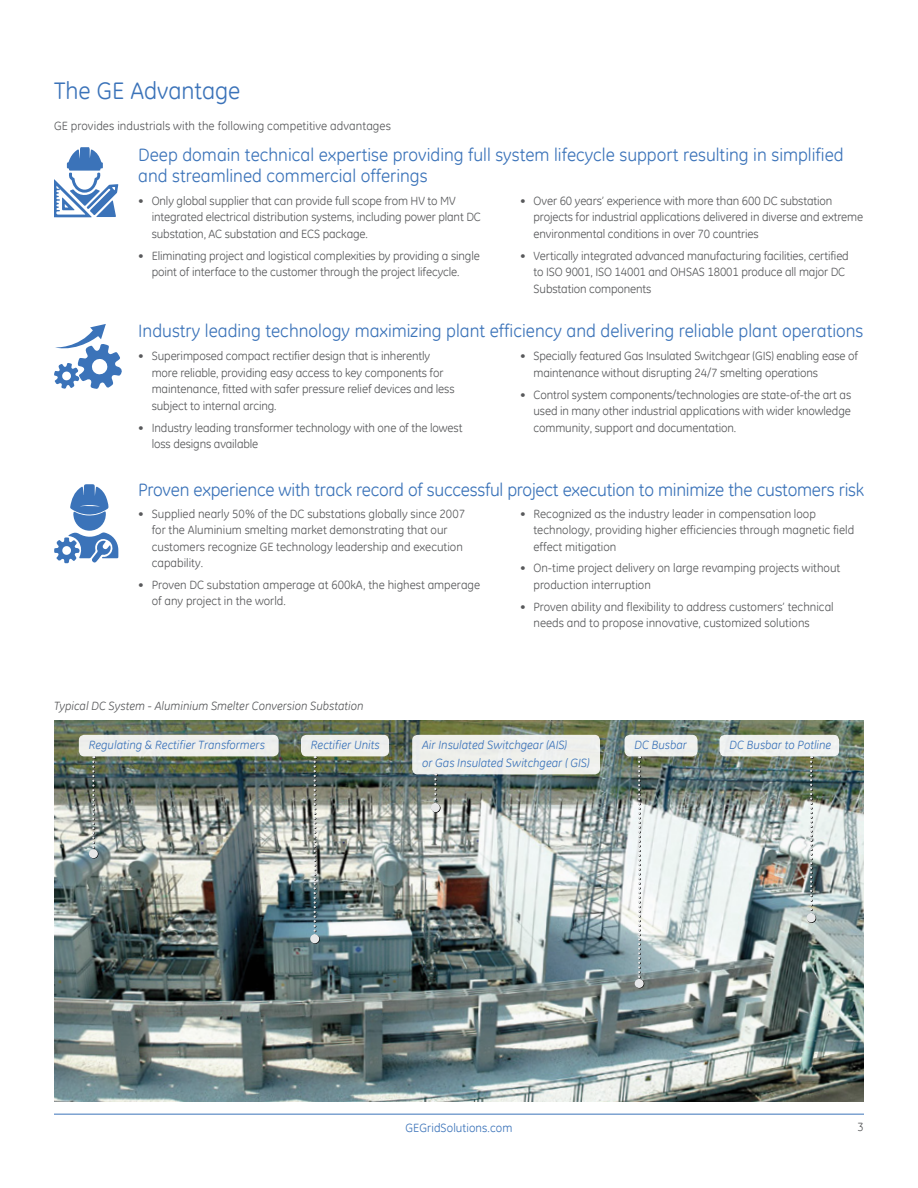
<style>
.page{position:relative;width:918px;height:1188px;background:#fff}
.page>*{position:absolute;margin:0;border:0;box-sizing:border-box;transform-origin:0 0}
.t1{font:24px "GE Inspira";color:#3b73b9}
.t2{font:18px/21.6px "GE Inspira";color:#3b73b9}
.t3{font:12px/16.5px "GE Inspira";letter-spacing:-.01em;color:#58595b}
.t4{font:italic 12px/18px "GE Inspira";color:#3b73b9}
.t5{font:italic 12px "GE Inspira";color:#58595b}
.t6{font:12px "GE Inspira";letter-spacing:.005em;color:#3b73b9}
</style>
<div class="page">
<hr style="left:54px;top:1114px;width:810px;height:1px;background:#3b73b9">
<img style="left:54px;top:720px;width:810px;height:382px">
<svg style="left:54px;top:484px;width:64px;height:79px"></svg>
<svg style="left:54px;top:147px;width:64px;height:71px"></svg>
<svg style="left:54px;top:324px;width:68px;height:65px"></svg>
<div style="left:79px;top:735px;width:200px;height:21px;background:#eeefec;border-radius:5px"></div>
<div style="left:412px;top:735px;width:188px;height:39px;background:#eef0ec;border-radius:5px"></div>
<div style="left:301px;top:735px;width:88px;height:21px;background:#eeefeb;border-radius:5px"></div>
<div style="left:720px;top:735px;width:119px;height:21px;background:#eff1ef;border-radius:5px"></div>
<div style="left:625px;top:735px;width:73px;height:21px;background:#eff0ef;border-radius:5px"></div>
<svg style="left:92px;top:756px;width:3px;height:93px"></svg>
<div style="left:89px;top:849px;width:9px;height:9px;background:#e6e7e8;border-radius:50%"></div>
<svg style="left:638px;top:756px;width:3px;height:223px"></svg>
<div style="left:635px;top:979px;width:9px;height:9px;background:#e6e7e8;border-radius:50%"></div>
<svg style="left:810px;top:756px;width:3px;height:157px"></svg>
<div style="left:807px;top:913px;width:9px;height:9px;background:#e6e7e8;border-radius:50%"></div>
<svg style="left:311px;top:935px;width:9px;height:9px"></svg>
<svg style="left:314px;top:756px;width:2px;height:178px"></svg>
<div style="left:310px;top:934px;width:9px;height:9px;background:#e6e7e8;border-radius:50%"></div>
<svg style="left:432px;top:804px;width:9px;height:9px"></svg>
<svg style="left:434px;top:773px;width:3px;height:30px"></svg>
<div style="left:431px;top:803px;width:9px;height:9px;background:#e6e7e8;border-radius:50%"></div>
<h1 class="t1" style="left:54px;top:75px;width:188px">The GE Advantage</h1>
<p class="t3" style="left:54px;top:117px;width:339px">GE provides industrials with the following competitive advantages</p>
<h2 class="t2" style="left:138px;top:143px;width:707px">Deep domain technical expertise providing full system lifecycle support resulting in simplified and streamlined commercial offerings</h2>
<p class="t3" style="left:152px;top:192px;width:331px;text-indent:-14px">• Only global supplier that can provide full scope from HV to MV integrated electrical distribution systems, including power plant DC substation, AC substation and ECS package.</p>
<p class="t3" style="left:138px;top:247px;width:343px;text-align:center">• Eliminating project and logistical complexities by providing a single point of interface to the customer through the project lifecycle.</p>
<p class="t3" style="left:534px;top:192px;width:331px;text-indent:-14px">• Over 60 years’ experience with more than 600 DC substation projects for industrial applications delivered in diverse and extreme environmental conditions in over 70 countries</p>
<p class="t3" style="left:534px;top:247px;width:317px;text-indent:-14px">• Vertically integrated advanced manufacturing facilities, certified to ISO 9001, ISO 14001 and OHSAS 18001 produce all major DC<br>Substation components</p>
<h2 class="t2" style="left:138px;top:320px;width:727px">Industry leading technology maximizing plant efficiency and delivering reliable plant operations</h2>
<p class="t3" style="left:152px;top:348px;width:304px;text-indent:-14px">• Superimposed compact rectifier design that is inherently more reliable, providing easy access to key components for maintenance, fitted with safer pressure relief devices and less subject to internal arcing.</p>
<p class="t3" style="left:152px;top:419px;width:312px;text-indent:-14px">• Industry leading transformer technology with one of the lowest loss designs available</p>
<p class="t3" style="left:534px;top:348px;width:326px;text-indent:-13px">• Specially featured Gas Insulated Switchgear (GIS) enabling ease of maintenance without disrupting 24/7 smelting operations</p>
<p class="t3" style="left:534px;top:386px;width:319px;text-align:justify;text-indent:-14px">• Control system components/technologies are state-of-the art as used in many other industrial applications with wider knowledge community, support and documentation.</p>
<h2 class="t2" style="left:138px;top:479px;width:727px">Proven experience with track record of successful project execution to minimize the customers risk</h2>
<p class="t3" style="left:152px;top:505px;width:315px;text-indent:-14px">• Supplied nearly 50% of the DC substations globally since 2007 for the Aluminium smelting market demonstrating that our customers recognize GE technology leadership and execution capability.</p>
<p class="t3" style="left:152px;top:576px;width:330px;text-indent:-14px">• Proven DC substation amperage at 600kA, the highest amperage of any project in the world.</p>
<p class="t3" style="left:534px;top:505px;width:322px;text-indent:-13px">• Recognized as the industry leader in compensation loop technology, providing higher efficiencies through magnetic field effect mitigation</p>
<p class="t3" style="left:534px;top:560px;width:308px;text-indent:-14px">• On-time project delivery on large revamping projects without production interruption</p>
<p class="t3" style="left:534px;top:598px;width:302px;text-indent:-14px">• Proven ability and flexibility to address customers’ technical needs and to propose innovative, customized solutions</p>
<p class="t5" style="left:54px;top:699px;width:311px">Typical DC System - Aluminium Smelter Conversion Substation</p>
<p class="t4" style="left:89px;top:736px;width:178px">Regulating &amp; Rectifier Transformers</p>
<p class="t4" style="left:422px;top:736px;width:169px">Air Insulated Switchgear (AIS)<br>or Gas Insulated Switchgear ( GIS)</p>
<p class="t4" style="left:311px;top:736px;width:70px">Rectifier Units</p>
<p class="t4" style="left:634px;top:736px;width:54px">DC Busbar</p>
<p class="t4" style="left:729px;top:736px;width:104px">DC Busbar to Potline</p>
<p class="t6" style="left:406px;top:1120px;width:109px">GEGridSolutions.com</p>
<p class="t3" style="left:858px;top:1118px;width:8px">3</p>
</div>
